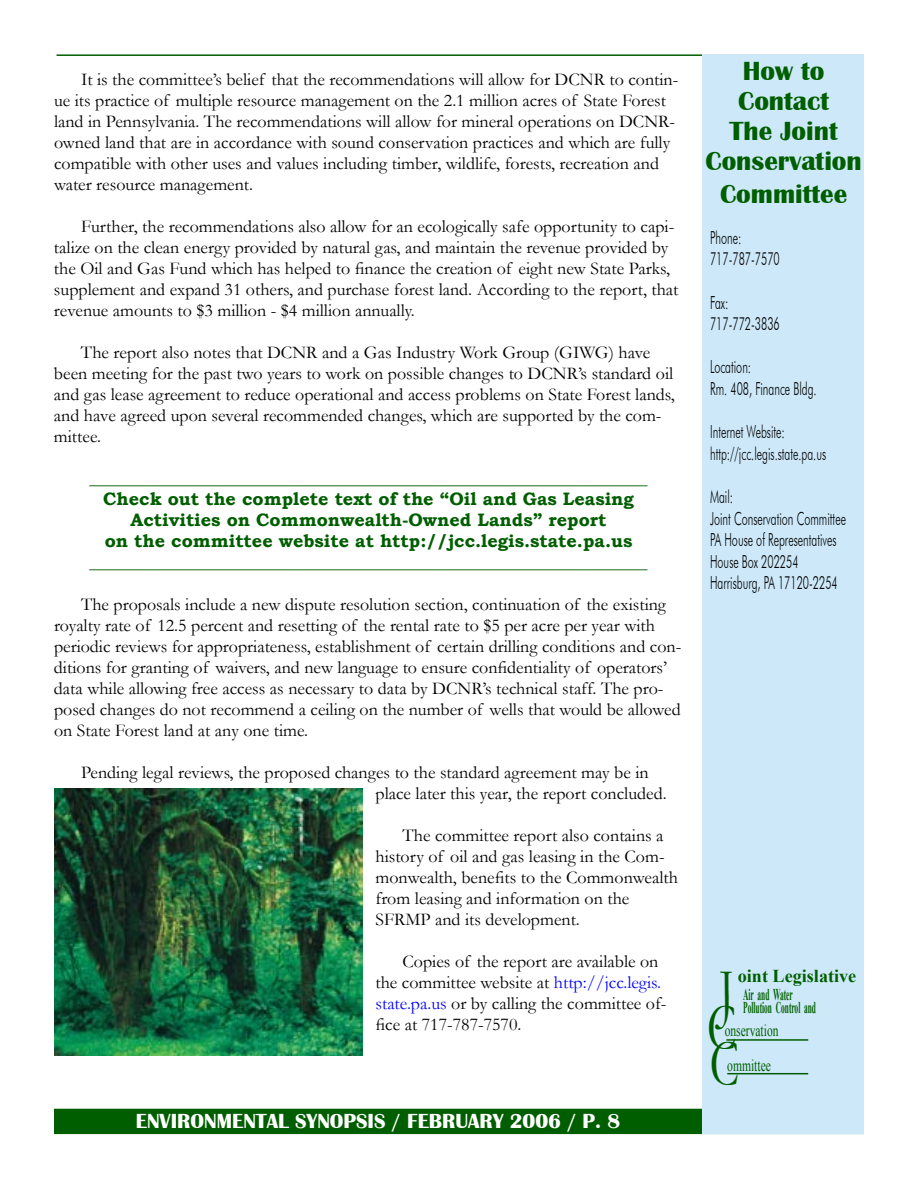
<style>
.page{position:relative;width:918px;height:1188px;background:#fff}
.page>*{position:absolute;margin:0;border:0;box-sizing:border-box;transform-origin:0 0}
.t1{font:66px "Garamond";color:#005e00;scale:.7 1}
.t2{font:700 27px/30px "Britannic";color:#005e00;text-align:center}
.t3{font:700 21px "Britannic";color:#fff}
.t4{font:700 18.15px "Times New Roman";color:#005e00}
.t5{font:18px/21px "Garamond";color:#000}
.t6{font:700 18px/21px "Bookman Old Style";color:#005e00;text-align:center}
.t7{font:300 18px/21.6px "Futura BT";color:#000;scale:.6 1}
.t8{font:700 16.5px/13.5px "Times New Roman";color:#005e00;scale:.45 1}
.t9{font:16.5px/34.5px "Times New Roman";color:#005e00;scale:.7 1}
.s1{color:#00f}
</style>
<div class="page">
<div style="left:55px;top:1109px;width:808px;height:24px;background:#005e00"></div>
<div style="left:54px;top:1109px;width:810px;height:25px;border:2px solid #005e00"></div>
<hr style="left:57px;top:54px;width:807px;height:2px;background:#005e00">
<div style="left:703px;top:55px;width:160px;height:1078px;background:#cde9f9"></div>
<div style="left:702px;top:54px;width:162px;height:1080px;border:2px solid #cde9f9"></div>
<hr style="left:726px;top:1039px;width:82px;height:2px;background:#005e00">
<hr style="left:727px;top:1073px;width:81px;height:1px;background:#005e00">
<img style="left:54px;top:788px;width:309px;height:268px">
<p class="t5" style="left:54px;top:68px;width:626px;text-indent:27px">It is the committee’s belief that the recommendations will allow for DCNR to contin&shy;ue its practice of multiple resource management on the 2.1 million acres of State Forest land in Pennsylvania. The recommendations will allow for mineral operations on DCNR&shy;owned land that are in accordance with sound conservation practices and which are fully compatible with other uses and values including timber, wildlife, forests, recreation and water resource management.</p>
<p class="t5" style="left:54px;top:215px;width:626px;text-indent:27px">Further, the recommendations also allow for an ecologically safe opportunity to capi&shy;talize on the clean energy provided by natural gas, and maintain the revenue provided by the Oil and Gas Fund which has helped to finance the creation of eight new State Parks, supplement and expand 31 others, and purchase forest land. According to the report, that revenue amounts to $3 million - $4 million annually.</p>
<p class="t5" style="left:54px;top:341px;width:622px;text-indent:27px">The report also notes that DCNR and a Gas Industry Work Group (GIWG) have been meeting for the past two years to work on possible changes to DCNR’s standard oil and gas lease agreement to reduce operational and access problems on State Forest lands, and have agreed upon several recommended changes, which are supported by the com&shy;mittee.</p>
<p class="t6" style="left:90px;top:467px;width:560px">______________________________________________________________ Check out the complete text of the “Oil and Gas Leasing Activities on Commonwealth-Owned Lands” report<br>on the committee website at http://jcc.legis.state.pa.us ______________________________________________________________</p>
<p class="t5" style="left:54px;top:593px;width:629px;text-indent:27px">The proposals include a new dispute resolution section, continuation of the existing royalty rate of 12.5 percent and resetting of the rental rate to $5 per acre per year with periodic reviews for appropriateness, establishment of certain drilling conditions and con&shy;ditions for granting of waivers, and new language to ensure confidentiality of operators’ data while allowing free access as necessary to data by DCNR’s technical staff. The pro&shy;posed changes do not recommend a ceiling on the number of wells that would be allowed on State Forest land at any one time.</p>
<p class="t5" style="left:376px;top:761px;width:293px;text-indent:-295px">Pending legal reviews, the proposed changes to the standard agreement may be in place later this year, the report concluded.</p>
<p class="t5" style="left:376px;top:824px;width:304px;text-indent:27px">The committee report also contains a history of oil and gas leasing in the Com&shy;monwealth, benefits to the Commonwealth from leasing and information on the SFRMP and its development.</p>
<p class="t5" style="left:376px;top:950px;width:292px;text-indent:27px">Copies of the report are available on the committee website at <span class="s1">http://jcc.legis. state.pa.us</span> or by calling the committee of&shy;fice at 717-787-7570.</p>
<p class="t3" style="left:136px;top:1109px;width:486px">ENVIRONMENTAL SYNOPSIS / FEBRUARY 2006 / P. 8</p>
<h2 class="t2" style="left:706px;top:57px;width:158px">How to<br>Contact<br>The Joint<br>Conservation</h2>
<h2 class="t2" style="left:720px;top:179px;width:129px">Committee</h2>
<p class="t7" style="left:710px;top:227px;width:118px">Phone:<br>717-787-7570</p>
<p class="t7" style="left:710px;top:291px;width:118px">Fax:<br>717-772-3836</p>
<p class="t7" style="left:710px;top:356px;width:179px">Location:<br>Rm. 408, Finance Bldg.</p>
<p class="t7" style="left:710px;top:421px;width:195px">Internet Website: http://jcc.legis.state.pa.us</p>
<p class="t7" style="left:710px;top:486px;width:228px">Mail:<br>Joint Conservation Committee<br>PA House of Representatives<br>House Box 202254<br>Harrisburg, PA 17120-2254</p>
<p class="t4" style="left:738px;top:963px;width:120px">oint Legislative</p>
<p class="t8" style="left:743px;top:987px;width:163px">Air and Water<br>Pollution Control and</p>
<p class="t9" style="left:725px;top:1013px;width:78px">onservation ommittee</p>
<h1 class="t1" style="left:719px;top:947px;width:23px">J</h1>
<h1 class="t1" style="left:707px;top:983px;width:43px">C</h1>
<h1 class="t1" style="left:710px;top:1019px;width:43px">C</h1>
</div>
